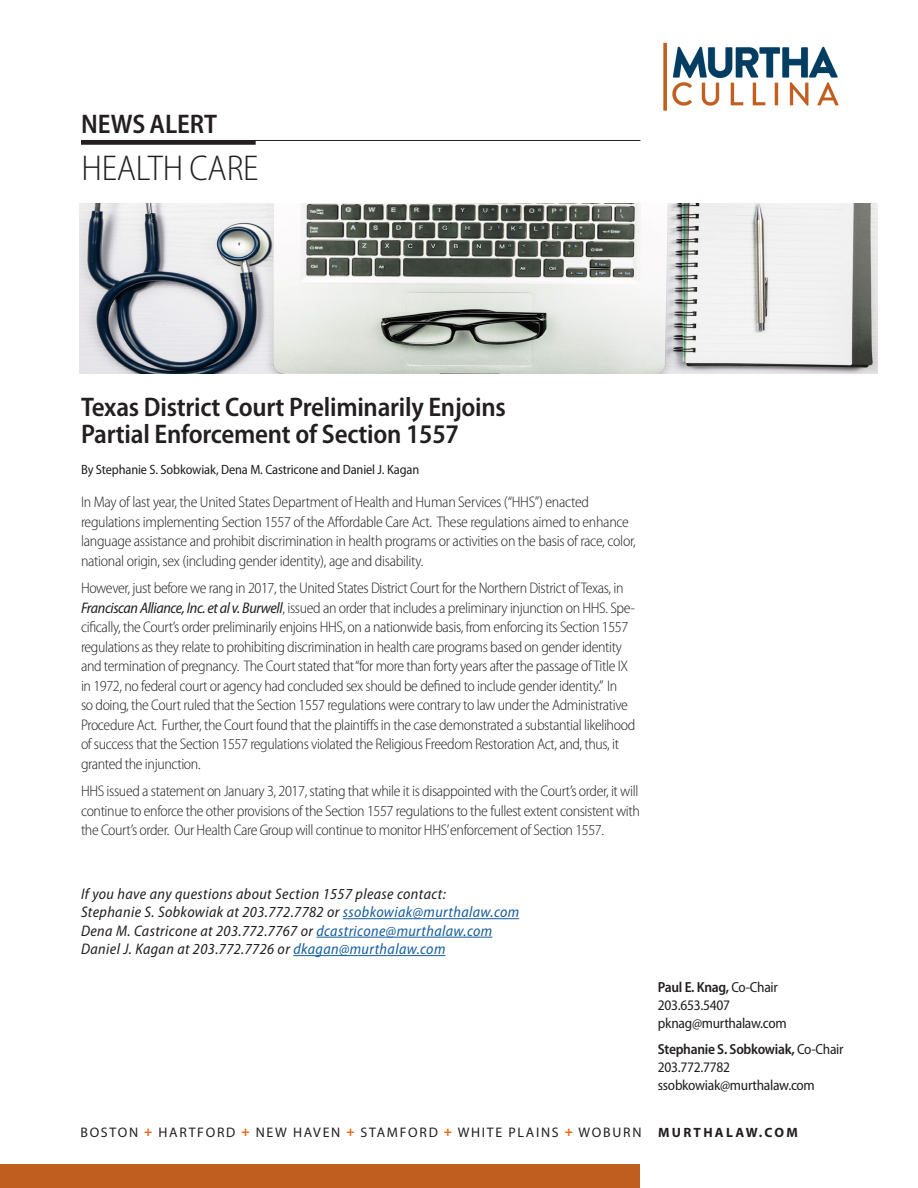
<style>
.page{position:relative;width:918px;height:1188px;background:#fff}
.page>*{position:absolute;margin:0;border:0;box-sizing:border-box;transform-origin:0 0}
.Practice_Group_Area{font:300 semi-condensed 36px "Myriad Pro";letter-spacing:-.005em;color:#231f20}
.Title_of_news_alert{font:600 semi-condensed 27px/27px "Myriad Pro";letter-spacing:-.01em;color:#231f20}
.News_Alert{font:600 semi-condensed 27px "Myriad Pro";letter-spacing:-.005em;color:#231f20}
.Body_copy{font:300 semi-condensed 15.3px/19.5px "Myriad Pro";letter-spacing:-.025em;color:#231f20}
.Body_copy-2{font:italic semi-condensed 15.3px "Myriad Pro";letter-spacing:.025em;color:#231f20}
.rhc_Attorney_details{font:semi-condensed 14.7px/18px "Myriad Pro";letter-spacing:-.02em;color:#231f20}
.t1{font:13.8px "Myriad Pro";letter-spacing:.125em;color:#231f20}
.Authors{font:semi-condensed 13.5px "Myriad Pro";letter-spacing:-.01em;color:#231f20}
.s1{font-weight:400;font-style:italic}
.s2{color:#175d9e}
.s3{font-weight:600}
.s4{font-weight:900;font-stretch:semi-condensed;color:#ea6d1f}
.s5{font-weight:700;font-size:13.5px}
</style>
<div class="page">
<img style="left:80px;top:203px;width:798px;height:170px">
<hr style="left:81px;top:140px;width:559px;height:1px;background:#231f20">
<div style="left:81px;top:140px;width:175px;height:5px;background:#231f20"></div>
<hr style="left:343px;top:918px;width:176px;height:1px;background:#175d9e">
<hr style="left:316px;top:937px;width:176px;height:1px;background:#175d9e">
<hr style="left:293px;top:955px;width:152px;height:1px;background:#175d9e">
<img style="left:663px;top:42px;width:176px;height:69px">
<div style="left:0;top:1164px;width:640px;height:24px;background:#c05e1f"></div>
<p class="News_Alert" style="left:81px;top:107px;width:137px">NEWS ALERT</p>
<p class="Practice_Group_Area" style="left:81px;top:146px;width:179px">HEALTH CARE</p>
<p class="Title_of_news_alert" style="left:81px;top:393px;width:426px">Texas District Court Preliminarily Enjoins<br>Partial Enforcement of Section 1557</p>
<p class="Authors" style="left:81px;top:461px;width:340px">By Stephanie S. Sobkowiak, Dena M. Castricone and Daniel J. Kagan</p>
<p class="Body_copy" style="left:81px;top:492px;width:556px">In May of last year, the United States Department of Health and Human Services (“HHS”) enacted regulations implementing Section 1557 of the Affordable Care Act. These regulations aimed to enhance language assistance and prohibit discrimination in health programs or activities on the basis of race, color, national origin, sex (including gender identity), age and disability.</p>
<p class="Body_copy" style="left:81px;top:578px;width:556px">However, just before we rang in 2017, the United States District Court for the Northern District of Texas, in <span class="s1">Franciscan Alliance, Inc. et al v. Burwell</span>, issued an order that includes a preliminary injunction on HHS. Spe&shy;cifically, the Court’s order preliminarily enjoins HHS, on a nationwide basis, from enforcing its Section 1557 regulations as they relate to prohibiting discrimination in health care programs based on gender identity and termination of pregnancy. The Court stated that “for more than forty years after the passage of Title IX in 1972, no federal court or agency had concluded sex should be defined to include gender identity.” In<br>so doing, the Court ruled that the Section 1557 regulations were contrary to law under the Administrative Procedure Act. Further, the Court found that the plaintiffs in the case demonstrated a substantial likelihood of success that the Section 1557 regulations violated the Religious Freedom Restoration Act, and, thus, it granted the injunction.</p>
<p class="Body_copy" style="left:81px;top:781px;width:560px;text-align:justify">HHS issued a statement on January 3, 2017, stating that while it is disappointed with the Court’s order, it will continue to enforce the other provisions of the Section 1557 regulations to the fullest extent consistent with the Court’s order. Our Health Care Group will continue to monitor HHS’enforcement of Section 1557.</p>
<p class="Body_copy-2" style="left:81px;top:884px;width:366px">If you have any questions about Section 1557 please contact:</p>
<p class="Body_copy-2" style="left:81px;top:903px;width:440px">Stephanie S. Sobkowiak at 203.772.7782 or <span class="s2">ssobkowiak@murthalaw.com</span></p>
<p class="Body_copy-2" style="left:81px;top:921px;width:413px">Dena M. Castricone at 203.772.7767 or <span class="s2">dcastricone@murthalaw.com</span></p>
<p class="Body_copy-2" style="left:81px;top:940px;width:366px">Daniel J. Kagan at 203.772.7726 or <span class="s2">dkagan@murthalaw.com</span></p>
<p class="rhc_Attorney_details" style="left:658px;top:978px;width:130px"><span class="s3">Paul E. Knag,</span> Co-Chair<br>203.653.5407 pknag@murthalaw.com</p>
<p class="rhc_Attorney_details" style="left:658px;top:1040px;width:187px"><span class="s3">Stephanie S. Sobkowiak,</span> Co-Chair<br>203.772.7782 ssobkowiak@murthalaw.com</p>
<p class="t1" style="left:80px;top:1124px;width:719px">BOSTON <span class="s4">+</span> HARTFORD <span class="s4">+</span> NEW HAVEN <span class="s4">+</span> STAMFORD <span class="s4">+</span> WHITE PLAINS <span class="s4">+</span> WOBURN <span class="s5">MURTHALAW.COM</span></p>
</div>
